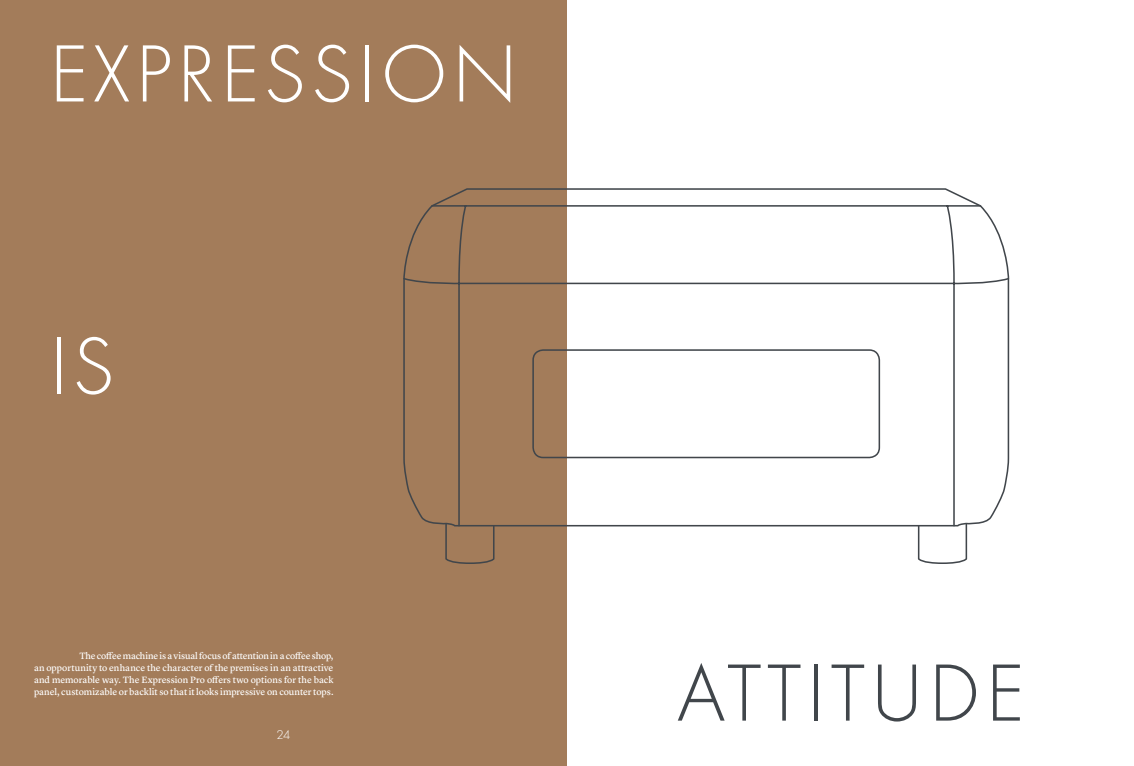
<style>
.page{position:relative;width:1134px;height:766px;background:#fff}
.page>*{position:absolute;margin:0;border:0;box-sizing:border-box;transform-origin:0 0}
.t1{font:300 84px "Futura T";color:#fff}
.t2{font:300 84px "Futura T";letter-spacing:.06em;color:#41464b}
.t3{font:300 13.2px "Futura TOT";color:#fff}
.t4{font:9.5px/12px "Lyon Text Regular No.2";letter-spacing:-.005em;color:#fff;text-align:justify}
</style>
<div class="page">
<div style="left:0;top:0;width:567px;height:765px;background:#a37c5a"></div>
<svg style="left:917px;top:527px;width:51px;height:37px"></svg>
<svg style="left:445px;top:527px;width:50px;height:37px"></svg>
<svg style="left:434px;top:188px;width:544px;height:16px"></svg>
<svg style="left:403px;top:204px;width:607px;height:323px"></svg>
<div style="left:532px;top:349px;width:348px;height:109px;border:2px solid #41464b;border-radius:10px"></div>
<h1 class="t1" style="left:49px;top:24px;width:358px">EXPRESSION</h1>
<h1 class="t1" style="left:49px;top:316px;width:67px">IS</h1>
<p class="t4" style="left:34px;top:648px;width:301px;text-indent:45px">The coffee machine is a visual focus of attention in a coffee shop, an opportunity to enhance the character of the premises in an attractive and memorable way. The Expression Pro offers two options for the back panel, customizable or backlit so that it looks impressive on counter tops.</p>
<h2 class="t3" style="left:276px;top:727px;width:16px">24</h2>
<h1 class="t2" style="left:677px;top:643px;width:349px">Attitude</h1>
</div>
